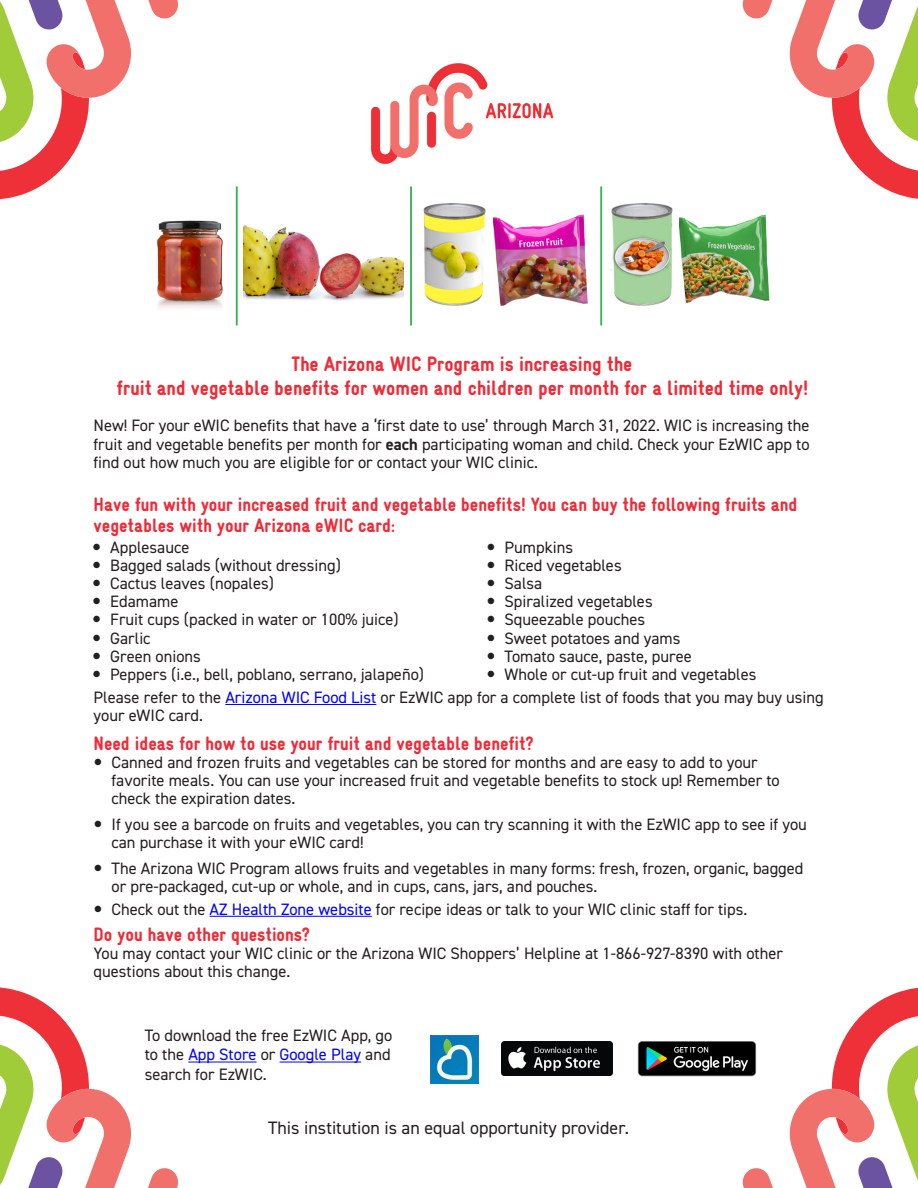
<style>
.page{position:relative;width:918px;height:1188px;background:#fff}
.page>*{position:absolute;margin:0;border:0;box-sizing:border-box;transform-origin:0 0}
.t1{font:900 21px/24px "Gravur Condensed";color:#ee2c39;text-align:center}
.t2{font:900 19.5px/21px "Gravur Condensed";color:#ee2c39}
.t3{font:18px "DIN2014";color:#231f20}
.t4{font:16.5px/18.1px "DIN2014";color:#231f20}
.s1{font-weight:700}
.s2{color:#00f}
</style>
<div class="page">
<svg style="left:0;top:0;width:178px;height:200px"></svg>
<svg style="left:742px;top:0;width:176px;height:199px"></svg>
<svg style="left:0;top:987px;width:178px;height:201px"></svg>
<svg style="left:742px;top:987px;width:176px;height:201px"></svg>
<img style="left:372px;top:63px;width:182px;height:101px">
<hr style="left:600px;top:186px;width:2px;height:140px;background:#34b44c">
<hr style="left:410px;top:186px;width:2px;height:140px;background:#34b44c">
<img style="left:156px;top:220px;width:67px;height:88px">
<img style="left:423px;top:203px;width:63px;height:103px">
<img style="left:244px;top:225px;width:160px;height:76px">
<img style="left:494px;top:214px;width:93px;height:92px">
<img style="left:680px;top:215px;width:90px;height:88px">
<hr style="left:236px;top:186px;width:2px;height:140px;background:#34b44c">
<img style="left:610px;top:203px;width:63px;height:103px">
<hr style="left:225px;top:704px;width:151px;height:1px;background:#00f">
<hr style="left:210px;top:916px;width:162px;height:1px;background:#00f">
<hr style="left:188px;top:1062px;width:69px;height:1px;background:#00f">
<hr style="left:280px;top:1062px;width:81px;height:1px;background:#00f">
<img style="left:501px;top:1041px;width:112px;height:34px">
<img style="left:637px;top:1041px;width:120px;height:37px">
<img style="left:430px;top:1035px;width:49px;height:49px">
<p class="t1" style="left:117px;top:352px;width:693px">The Arizona WIC Program is increasing the<br>fruit and vegetable benefits for women and children per month for a limited time only!</p>
<p class="t4" style="left:94px;top:416px;width:718px;text-align:justify">New! For your eWIC benefits that have a ‘first date to use’ through March 31, 2022. WIC is increasing the fruit and vegetable benefits per month for <span class="s1">each</span> participating woman and child. Check your EzWIC app to find out how much you are eligible for or contact your WIC clinic.</p>
<p class="t2" style="left:94px;top:495px;width:705px">Have fun with your increased fruit and vegetable benefits! You can buy the following fruits and vegetables with your Arizona eWIC card:</p>
<p class="t4" style="left:110px;top:538px;width:315px">Applesauce<br>Bagged salads (without dressing)<br>Cactus leaves (nopales)<br>Edamame<br>Fruit cups (packed in water or 100% juice)<br>Garlic<br>Green onions<br>Peppers (i.e., bell, poblano, serrano, jalapeño)</p>
<p class="t4" style="left:504px;top:538px;width:253px">Pumpkins<br>Riced vegetables<br>Salsa<br>Spiralized vegetables<br>Squeezable pouches<br>Sweet potatoes and yams<br>Tomato sauce, paste, puree<br>Whole or cut-up fruit and vegetables</p>
<p class="t4" style="left:94px;top:688px;width:732px">Please refer to the <span class="s2">Arizona WIC Food List</span> or EzWIC app for a complete list of foods that you may buy using your eWIC card.</p>
<p class="t2" style="left:94px;top:733px;width:442px">Need ideas for how to use your fruit and vegetable benefit?</p>
<p class="t4" style="left:112px;top:753px;width:670px">Canned and frozen fruits and vegetables can be stored for months and are easy to add to your favorite meals. You can use your increased fruit and vegetable benefits to stock up! Remember to check the expiration dates.</p>
<p class="t4" style="left:112px;top:815px;width:697px">If you see a barcode on fruits and vegetables, you can try scanning it with the EzWIC app to see if you can purchase it with your eWIC card!</p>
<p class="t4" style="left:112px;top:859px;width:693px">The Arizona WIC Program allows fruits and vegetables in many forms: fresh, frozen, organic, bagged or pre-packaged, cut-up or whole, and in cups, cans, jars, and pouches.</p>
<p class="t4" style="left:112px;top:900px;width:637px">Check out the <span class="s2">AZ Health Zone website</span> for recipe ideas or talk to your WIC clinic staff for tips.</p>
<p class="t2" style="left:94px;top:924px;width:218px">Do you have other questions?</p>
<p class="t4" style="left:94px;top:944px;width:691px">You may contact your WIC clinic or the Arizona WIC Shoppers’ Helpline at 1-866-927-8390 with other questions about this change.</p>
<p class="t4" style="left:145px;top:1025px;width:249px;line-height:19.5px;text-align:justify">To download the free EzWIC App, go to the <span class="s2">App Store</span> or <span class="s2">Google Play</span> and search for EzWIC.</p>
<p class="t3" style="left:268px;top:1116px;width:362px">This institution is an equal opportunity provider.</p>
</div>
